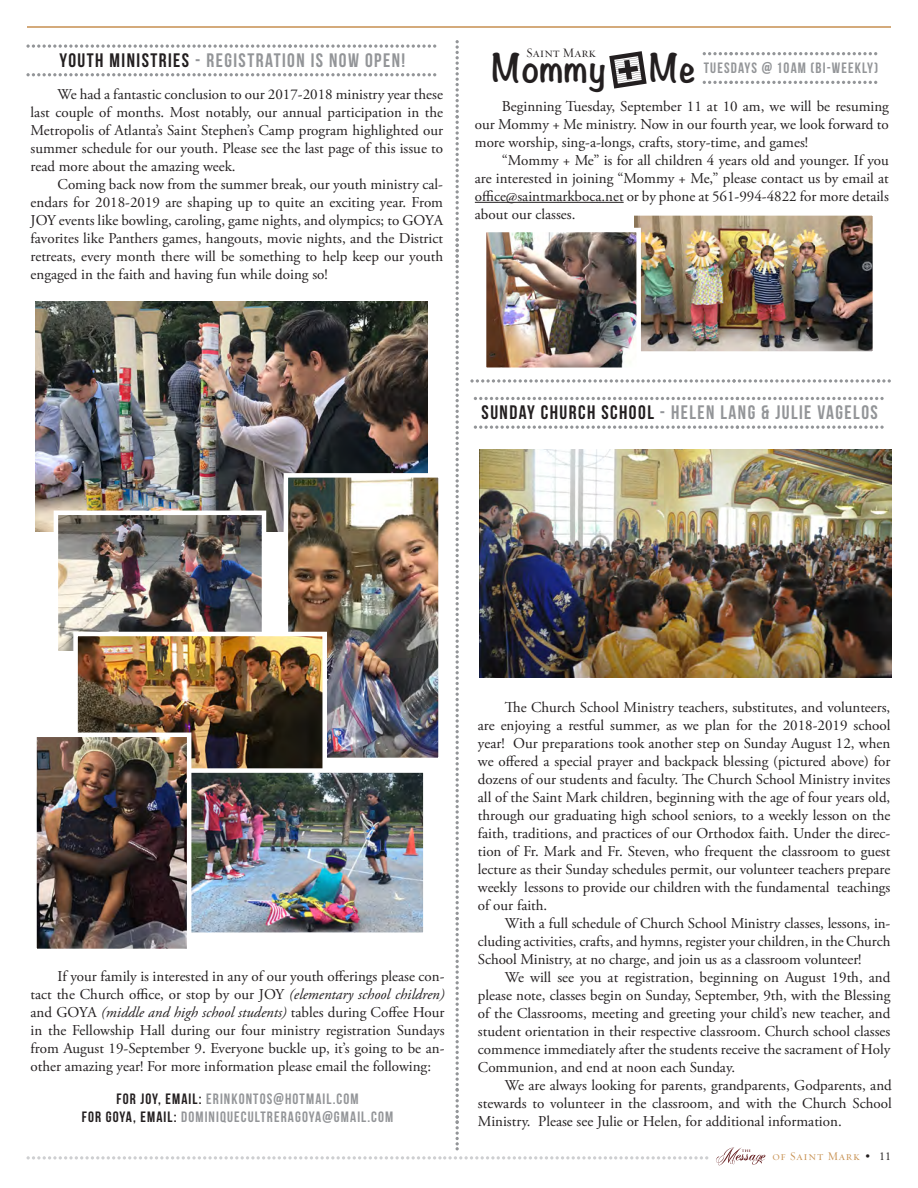
<style>
.page{position:relative;width:918px;height:1188px;background:#fff}
.page>*{position:absolute;margin:0;border:0;box-sizing:border-box;transform-origin:0 0}
.t1{font:700 34.2px "Noteworthy";color:#231f20}
.t2{font:19.5px "Bebas Neue";letter-spacing:.075em;color:#939598}
.Body_Article{font:15px/18px "Adobe Garamond Pro";color:#231f20;text-align:justify}
.t3{font:15px "Bebas Neue";letter-spacing:.075em;color:#939598}
.t4{font:13.2px "Requiem Display HTF Small Caps";color:#231f20}
.t5{font:12px "Requiem Display HTF Small Caps";letter-spacing:.06em;color:#c79050}
.s1{color:#231f20}
.s2{font-style:italic}
.s3{font-family:"Adobe Garamond Pro";color:#231f20}
</style>
<div class="page">
<hr style="left:27px;top:26px;width:864px;height:2px;background:#c68f51">
<svg style="left:716px;top:1147px;width:50px;height:18px"></svg>
<svg style="left:27px;top:1156px;width:681px;height:4px"></svg>
<hr style="left:475px;top:202px;width:149px;height:1px;background:#231f20">
<svg style="left:703px;top:52px;width:174px;height:3px"></svg>
<svg style="left:703px;top:81px;width:174px;height:3px"></svg>
<svg style="left:609px;top:51px;width:38px;height:38px"></svg>
<img style="left:36px;top:301px;width:391px;height:231px">
<img style="left:289px;top:478px;width:149px;height:279px">
<div style="left:284px;top:473px;width:159px;height:289px;border:4px solid #fff"></div>
<svg style="left:26px;top:44px;width:410px;height:4px"></svg>
<svg style="left:26px;top:73px;width:410px;height:3px"></svg>
<svg style="left:456px;top:40px;width:3px;height:1110px"></svg>
<svg style="left:470px;top:379px;width:421px;height:4px"></svg>
<img style="left:59px;top:516px;width:202px;height:134px">
<div style="left:54px;top:511px;width:212px;height:147px;border:4px solid #fff"></div>
<img style="left:78px;top:637px;width:244px;height:131px">
<div style="left:73px;top:632px;width:254px;height:173px;border:4px solid #fff"></div>
<svg style="left:474px;top:397px;width:410px;height:3px"></svg>
<svg style="left:474px;top:426px;width:410px;height:3px"></svg>
<img style="left:191px;top:773px;width:232px;height:159px">
<div style="left:174px;top:768px;width:254px;height:169px;border:4px solid #fff"></div>
<img style="left:37px;top:738px;width:149px;height:210px">
<div style="left:32px;top:733px;width:159px;height:220px;border:4px solid #fff"></div>
<img style="left:634px;top:216px;width:238px;height:135px">
<div style="left:624px;top:211px;width:253px;height:145px;border:4px solid #fff"></div>
<img style="left:487px;top:233px;width:149px;height:134px">
<div style="left:482px;top:228px;width:159px;height:144px;border:4px solid #fff"></div>
<img style="left:480px;top:449px;width:411px;height:228px">
<p class="t2" style="left:60px;top:49px;width:347px"><span class="s1">YOUTH MINISTRIES</span> - REGISTRATION IS NOW OPEN!</p>
<p class="Body_Article" style="left:31px;top:86px;width:414px;text-indent:27px">We had a fantastic conclusion to our 2017-2018 ministry year these last couple of months. Most notably, our annual participation in the Metropolis of Atlanta’s Saint Stephen’s Camp program highlighted our summer schedule for our youth. Please see the last page of this issue to read more about the amazing week.</p>
<p class="Body_Article" style="left:31px;top:176px;width:414px;text-indent:27px">Coming back now from the summer break, our youth ministry cal&shy;endars for 2018-2019 are shaping up to quite an exciting year. From JOY events like bowling, caroling, game nights, and olympics; to GOYA favorites like Panthers games, hangouts, movie nights, and the District retreats, every month there will be something to help keep our youth engaged in the faith and having fun while doing so!</p>
<p class="t4" style="left:526px;top:45px;width:71px">Saint Mark</p>
<h1 class="t1" style="left:492px;top:38px;width:116px">Mommy</h1>
<h1 class="t1" style="left:650px;top:38px;width:48px">Me</h1>
<p class="t3" style="left:704px;top:60px;width:176px">TUESDAYS @ 10AM (BI-WEEKLY)</p>
<p class="Body_Article" style="left:475px;top:98px;width:416px;text-indent:27px">Beginning Tuesday, September 11 at 10 am, we will be resuming our Mommy + Me ministry. Now in our fourth year, we look forward to more worship, sing-a-longs, crafts, story-time, and games!</p>
<p class="Body_Article" style="left:475px;top:152px;width:416px;text-indent:27px">“Mommy + Me” is for all children 4 years old and younger. If you are interested in joining “Mommy + Me,” please contact us by email at office@saintmarkboca.net or by phone at 561-994-4822 for more details about our classes.</p>
<p class="t2" style="left:482px;top:402px;width:398px"><span class="s1">SUNDAY CHURCH SCHOOL</span> - HELEN LANG &amp; JULIE VAGELOS</p>
<p class="Body_Article" style="left:31px;top:968px;width:416px;text-indent:27px">If your family is interested in any of our youth offerings please con&shy;tact the Church office, or stop by our JOY <span class="s2">(elementary school children) </span>and GOYA <span class="s2">(middle and high school students)</span> tables during Coffee Hour in the Fellowship Hall during our four ministry registration Sundays from August 19-September 9. Everyone buckle up, it’s going to be an&shy;other amazing year! For more information please email the following:</p>
<p class="t3" style="left:117px;top:1090px;width:244px"><span class="s1">FOR JOY, EMAIL:</span> ERINKONTOS@HOTMAIL.COM</p>
<p class="t3" style="left:82px;top:1108px;width:313px"><span class="s1">FOR GOYA, EMAIL:</span> DOMINIQUECULTRERAGOYA@GMAIL.COM</p>
<p class="Body_Article" style="left:478px;top:699px;width:414px;text-indent:27px">The Church School Ministry teachers, substitutes, and volunteers, are enjoying a restful summer, as we plan for the 2018-2019 school year! Our preparations took another step on Sunday August 12, when we offered a special prayer and backpack blessing (pictured above) for dozens of our students and faculty. The Church School Ministry invites all of the Saint Mark children, beginning with the age of four years old, through our graduating high school seniors, to a weekly lesson on the faith, traditions, and practices of our Orthodox faith. Under the direc&shy;tion of Fr. Mark and Fr. Steven, who frequent the classroom to guest lecture as their Sunday schedules permit, our volunteer teachers prepare weekly lessons to provide our children with the fundamental teachings of our faith.</p>
<p class="Body_Article" style="left:478px;top:915px;width:414px;text-indent:27px">With a full schedule of Church School Ministry classes, lessons, in&shy;cluding activities, crafts, and hymns, register your children, in the Church School Ministry, at no charge, and join us as a classroom volunteer!</p>
<p class="Body_Article" style="left:478px;top:969px;width:414px;text-indent:27px">We will see you at registration, beginning on August 19th, and please note, classes begin on Sunday, September, 9th, with the Blessing of the Classrooms, meeting and greeting your child’s new teacher, and student orientation in their respective classroom. Church school classes commence immediately after the students receive the sacrament of Holy Communion, and end at noon each Sunday.</p>
<p class="Body_Article" style="left:478px;top:1077px;width:415px;text-indent:27px">We are always looking for parents, grandparents, Godparents, and stewards to volunteer in the classroom, and with the Church School Ministry. Please see Julie or Helen, for additional information.</p>
<p class="t5" style="left:772px;top:1149px;width:120px">of Saint Mark <span class="s3">• 11</span></p>
</div>
